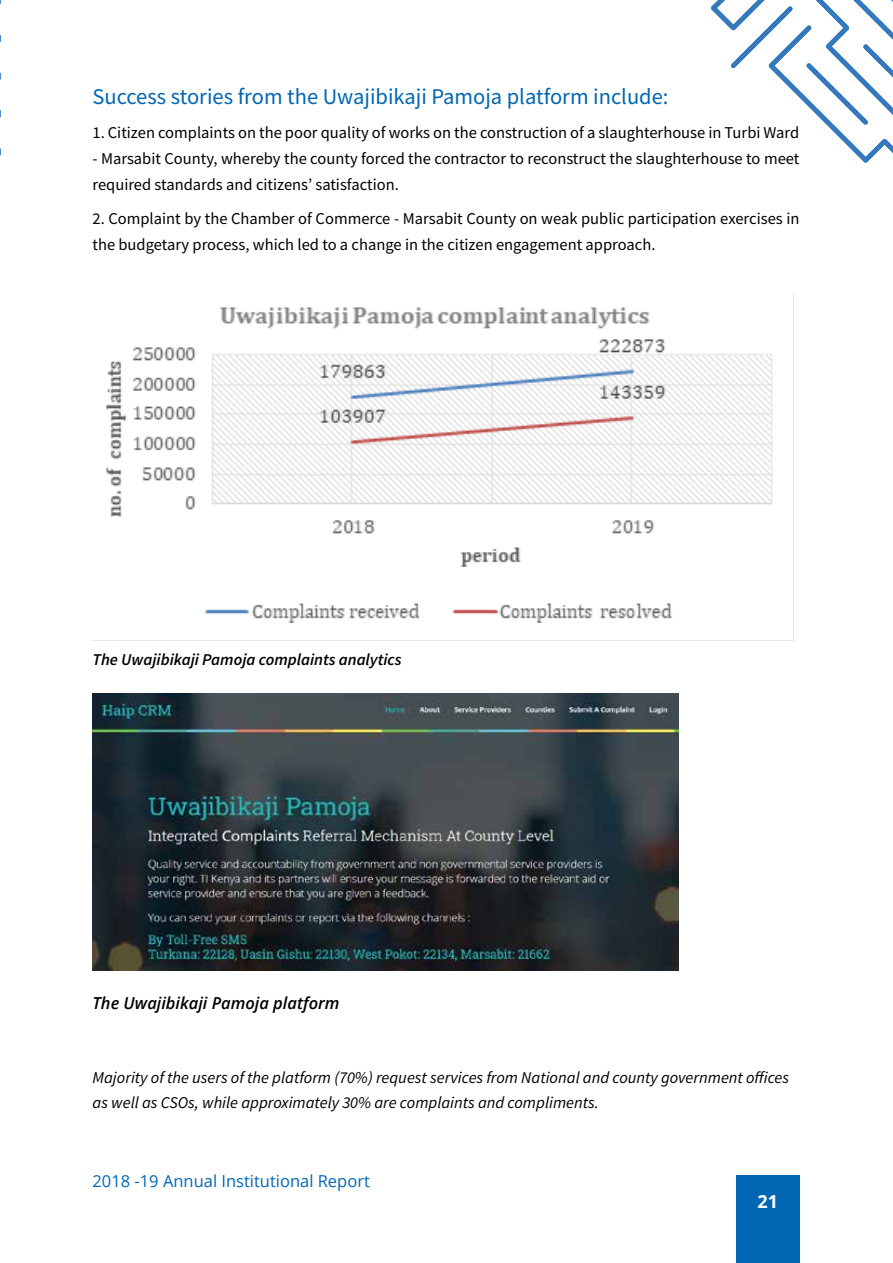
<style>
.page{position:relative;width:893px;height:1263px;background:#fff}
.page>*{position:absolute;margin:0;border:0;box-sizing:border-box;transform-origin:0 0}
.t1{font:22.5px "Source Sans Pro";color:#0066b3}
.t2{font:700 18px "Open Sans";color:#fff}
.t3{font:16.5px/25.8px "Source Sans Pro";color:#000}
.t4{font:italic 16.5px/25.8px "Source Sans Pro";color:#000}
.t5{font:italic 600 16.5px "Source Sans Pro";color:#000}
.t6{font:16.5px "Open Sans";color:#0066b3}
.t7{font:italic 600 16.5px "Open Sans";color:#000}
</style>
<div class="page">
<div style="left:736px;top:1175px;width:63px;height:88px;background:#0066b3"></div>
<img style="left:106px;top:307px;width:667px;height:316px">
<img style="left:92px;top:693px;width:587px;height:277px">
<svg style="left:0;top:0;width:1px;height:156px"></svg>
<svg style="left:711px;top:0;width:182px;height:163px"></svg>
<h1 class="t1" style="left:92px;top:82px;width:577px">Success stories from the Uwajibikaji Pamoja platform include:</h1>
<p class="t3" style="left:92px;top:120px;width:708px">1. Citizen complaints on the poor quality of works on the construction of a slaughterhouse in Turbi Ward</p>
<p class="t3" style="left:92px;top:146px;width:708px">- Marsabit County, whereby the county forced the contractor to reconstruct the slaughterhouse to meet required standards and citizens’ satisfaction.</p>
<p class="t3" style="left:92px;top:206px;width:708px">2. Complaint by the Chamber of Commerce - Marsabit County on weak public participation exercises in the budgetary process, which led to a change in the citizen engagement approach.</p>
<p class="t5" style="left:92px;top:648px;width:311px">The Uwajibikaji Pamoja complaints analytics</p>
<p class="t7" style="left:92px;top:991px;width:249px">The Uwajibikaji Pamoja platform</p>
<p class="t4" style="left:92px;top:1064px;width:698px">Majority of the users of the platform (70%) request services from National and county government offices as well as CSOs, while approximately 30% are complaints and compliments.</p>
<p class="t6" style="left:92px;top:1170px;width:279px">2018 -19 Annual Institutional Report</p>
<p class="t2" style="left:758px;top:1189px;width:22px">21</p>
</div>
